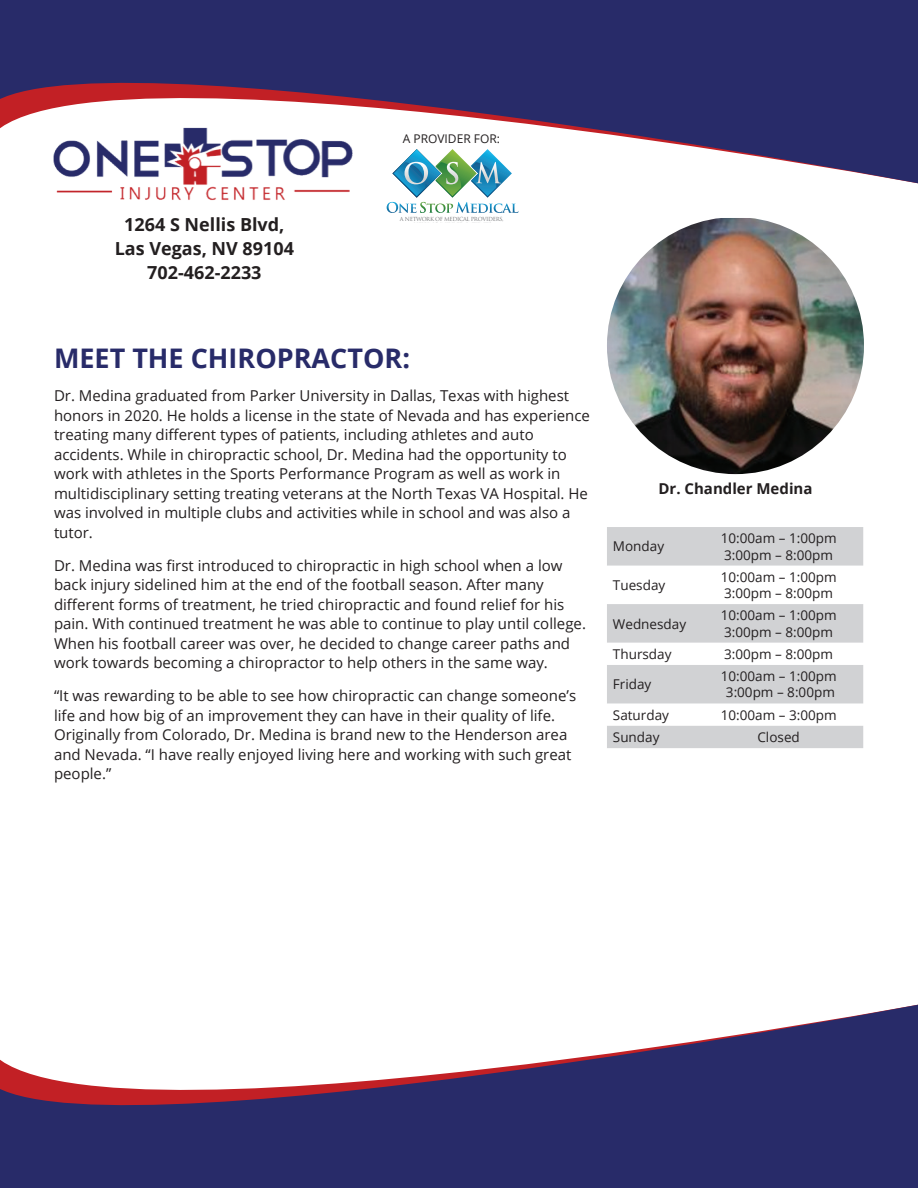
<style>
.page{position:relative;width:918px;height:1188px;background:#fff}
.page>*{position:absolute;margin:0;border:0;box-sizing:border-box;transform-origin:0 0}
.t1{font:700 27px "Open Sans";color:#282b69}
.t2{font:700 18px/24px "Open Sans";color:#231f20;text-align:center}
.t3{font:15px/19.5px "Open Sans";color:#231f20}
.t4{font:700 15px "Open Sans";color:#231f20}
.t5{font:13.5px/16.2px "Open Sans";color:#231f20}
.t6{font:12px "Open Sans";color:#231f20}
.t7{font:5.4px "Trajan Pro";letter-spacing:-.06em;color:#6d6e71}
</style>
<div class="page">
<svg style="left:607px;top:527px;width:256px;height:221px;fill:#d1d2d4"></svg>
<img style="left:607px;top:217px;width:257px;height:257px;border-radius:129px">
<img style="left:56px;top:186px;width:294px;height:15px">
<svg style="left:0;top:0;width:918px;height:185px;fill:#282b69"></svg>
<svg style="left:0;top:1004px;width:918px;height:184px;fill:#282b69"></svg>
<svg style="left:387px;top:149px;width:131px;height:64px"></svg>
<p class="t6" style="left:403px;top:131px;width:99px">A PROVIDER FOR:</p>
<p class="t2" style="left:115px;top:212px;width:181px">1264 S Nellis Blvd,<br>Las Vegas, NV 89104<br>702-462-2233</p>
<p class="t7" style="left:400px;top:215px;width:105px">A NETWORK OF MEDICAL PROVIDERS,</p>
<h1 class="t1" style="left:54px;top:340px;width:358px">MEET THE CHIROPRACTOR:</h1>
<p class="t3" style="left:54px;top:386px;width:538px">Dr. Medina graduated from Parker University in Dallas, Texas with highest honors in 2020. He holds a license in the state of Nevada and has experience treating many different types of patients, including athletes and auto accidents. While in chiropractic school, Dr. Medina had the opportunity to work with athletes in the Sports Performance Program as well as work in multidisciplinary setting treating veterans at the North Texas VA Hospital. He was involved in multiple clubs and activities while in school and was also a tutor.</p>
<p class="t3" style="left:54px;top:555px;width:533px">Dr. Medina was first introduced to chiropractic in high school when a low back injury sidelined him at the end of the football season. After many different forms of treatment, he tried chiropractic and found relief for his pain. With continued treatment he was able to continue to play until college.<br>When his football career was over, he decided to change career paths and work towards becoming a chiropractor to help others in the same way.</p>
<p class="t3" style="left:54px;top:686px;width:524px">“It was rewarding to be able to see how chiropractic can change someone’s life and how big of an improvement they can have in their quality of life.<br>Originally from Colorado, Dr. Medina is brand new to the Henderson area and Nevada. “I have really enjoyed living here and working with such great people.”</p>
<p class="t4" style="left:658px;top:478px;width:156px">Dr. Chandler Medina</p>
<p class="t5" style="left:613px;top:538px;width:53px">Monday</p>
<p class="t5" style="left:721px;top:530px;width:117px">10:00am – 1:00pm<br>3:00pm – 8:00pm</p>
<p class="t5" style="left:613px;top:577px;width:54px">Tuesday</p>
<p class="t5" style="left:721px;top:569px;width:117px">10:00am – 1:00pm<br>3:00pm – 8:00pm</p>
<p class="t5" style="left:613px;top:615px;width:75px">Wednesday</p>
<p class="t5" style="left:721px;top:607px;width:117px">10:00am – 1:00pm<br>3:00pm – 8:00pm</p>
<p class="t5" style="left:613px;top:646px;width:60px">Thursday</p>
<p class="t5" style="left:724px;top:646px;width:110px">3:00pm – 8:00pm</p>
<p class="t5" style="left:613px;top:676px;width:40px">Friday</p>
<p class="t5" style="left:721px;top:668px;width:117px;text-align:center">10:00am – 1:00pm<br>3:00pm – 8:00pm</p>
<p class="t5" style="left:613px;top:706px;width:58px">Saturday</p>
<p class="t5" style="left:721px;top:706px;width:117px">10:00am – 3:00pm</p>
<p class="t5" style="left:613px;top:729px;width:48px">Sunday</p>
<p class="t5" style="left:757px;top:729px;width:44px">Closed</p>
</div>
